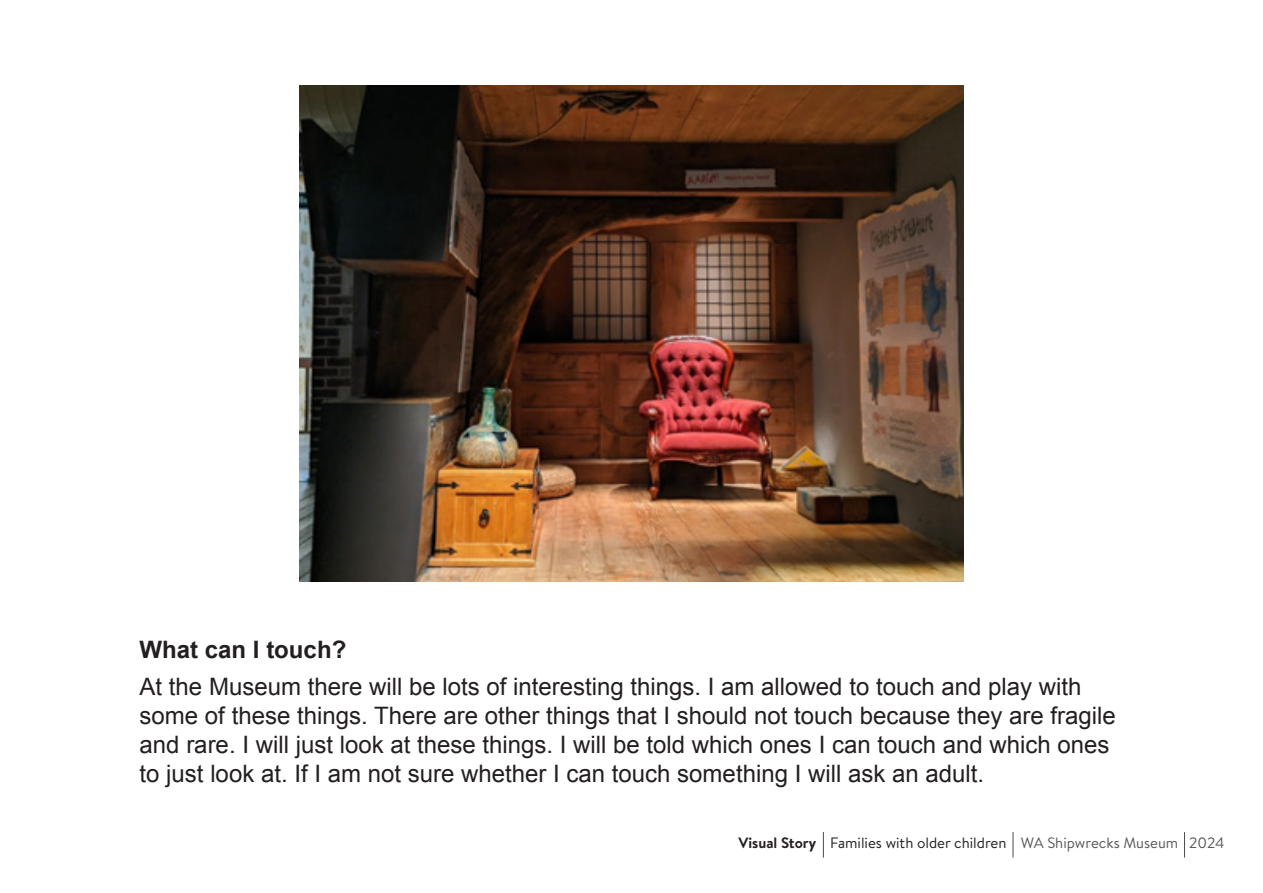
<style>
.page{position:relative;width:1263px;height:893px;background:#fff}
.page>*{position:absolute;margin:0;border:0;box-sizing:border-box;transform-origin:0 0}
.t1{font:24px/28.8px "Arial";color:#231f20}
.t2{font:700 24px "Arial";color:#231f20}
.t3{font:15px "Brandon Text";color:#231f20}
.s1{font-weight:700}
.s2{color:#57585a}
</style>
<div class="page">
<svg style="left:823px;top:832px;width:1px;height:26px"></svg>
<svg style="left:1013px;top:832px;width:1px;height:26px"></svg>
<svg style="left:1184px;top:832px;width:1px;height:26px"></svg>
<img style="left:300px;top:85px;width:663px;height:496px">
<p class="t2" style="left:140px;top:634px;width:208px">What can I touch?</p>
<p class="t1" style="left:140px;top:673px;width:978px">At the Museum there will be lots of interesting things. I am allowed to touch and play with some of these things. There are other things that I should not touch because they are fragile and rare. I will just look at these things. I will be told which ones I can touch and which ones to just look at. If I am not sure whether I can touch something I will ask an adult.</p>
<p class="t3" style="left:738px;top:833px;width:488px"><span class="s1">Visual Story</span> Families with older children <span class="s2">WA Shipwrecks Museum 2024</span></p>
</div>
